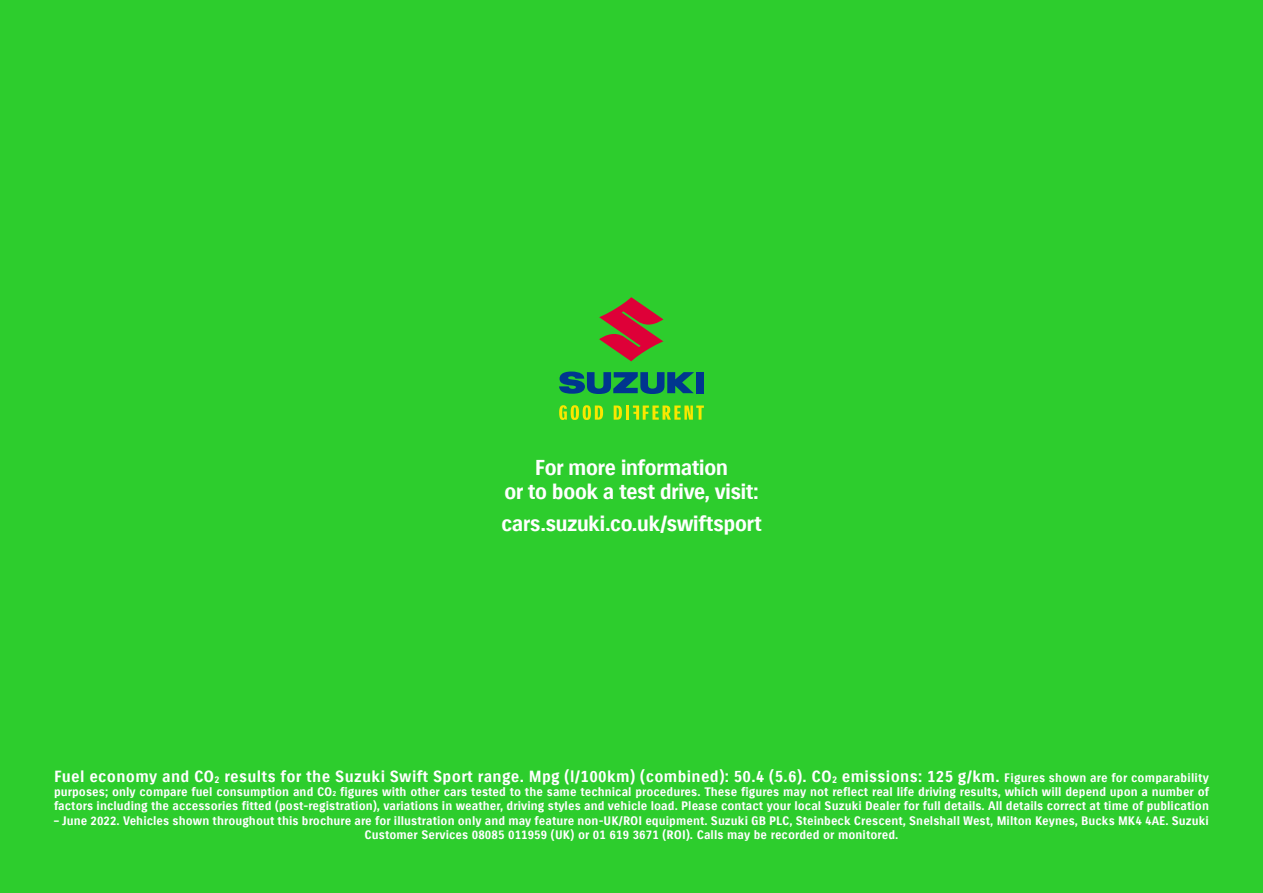
<style>
.page{position:relative;width:1263px;height:893px;background:#2dcd2d}
.page>*{position:absolute;margin:0;border:0;box-sizing:border-box;transform-origin:0 0}
.t1{font:21px/24px "Suzuki PRO Bold";letter-spacing:-.04em;color:#fff;text-align:center}
.t2{font:15.75px "Suzuki PRO Bold";letter-spacing:.02em;color:#fff}
.t3{font:12px/14.2px "Suzuki PRO Bold";letter-spacing:.005em;color:#fff}
.s1{font-size:9.45px}
.s2{font-size:12px}
.s3{font-size:7.2px}
</style>
<div class="page">
<svg style="left:599px;top:297px;width:64px;height:64px"></svg>
<div style="left:696px;top:372px;width:8px;height:21px;background:#00368f"></div>
<svg style="left:559px;top:371px;width:135px;height:23px"></svg>
<svg style="left:559px;top:405px;width:44px;height:15px"></svg>
<svg style="left:614px;top:405px;width:8px;height:15px"></svg>
<hr style="left:626px;top:405px;width:3px;height:15px;background:#fae700">
<svg style="left:633px;top:405px;width:71px;height:15px"></svg>
<h1 class="t1" style="left:504px;top:456px;width:256px">For more information<br>or to book a test drive, visit:</h1>
<h1 class="t1" style="left:501px;top:512px;width:262px">cars.suzuki.co.uk/swiftsport</h1>
<h2 class="t2" style="left:54px;top:767px;width:1156px">Fuel economy and CO<span class="s1">2</span> results for the Suzuki Swift Sport range. Mpg (l/100km) (combined): 50.4 (5.6). CO<span class="s1">2</span> emissions: 125 g/km. <span class="s2">Figures shown are for comparability</span></h2>
<p class="t3" style="left:54px;top:785px;width:1156px">purposes; only compare fuel consumption and CO<span class="s3">2</span> figures with other cars tested to the same technical procedures. These figures may not reflect real life driving results, which will depend upon a number of factors including the accessories fitted (post-registration), variations in weather, driving styles and vehicle load. Please contact your local Suzuki Dealer for full details. All details correct at time of publication</p>
<p class="t3" style="left:54px;top:813px;width:1156px;text-align:center">– June 2022. Vehicles shown throughout this brochure are for illustration only and may feature non-UK/ROI equipment. Suzuki GB PLC, Steinbeck Crescent, Snelshall West, Milton Keynes, Bucks MK4 4AE. Suzuki<br>Customer Services 08085 011959 (UK) or 01 619 3671 (ROI). Calls may be recorded or monitored.</p>
</div>
